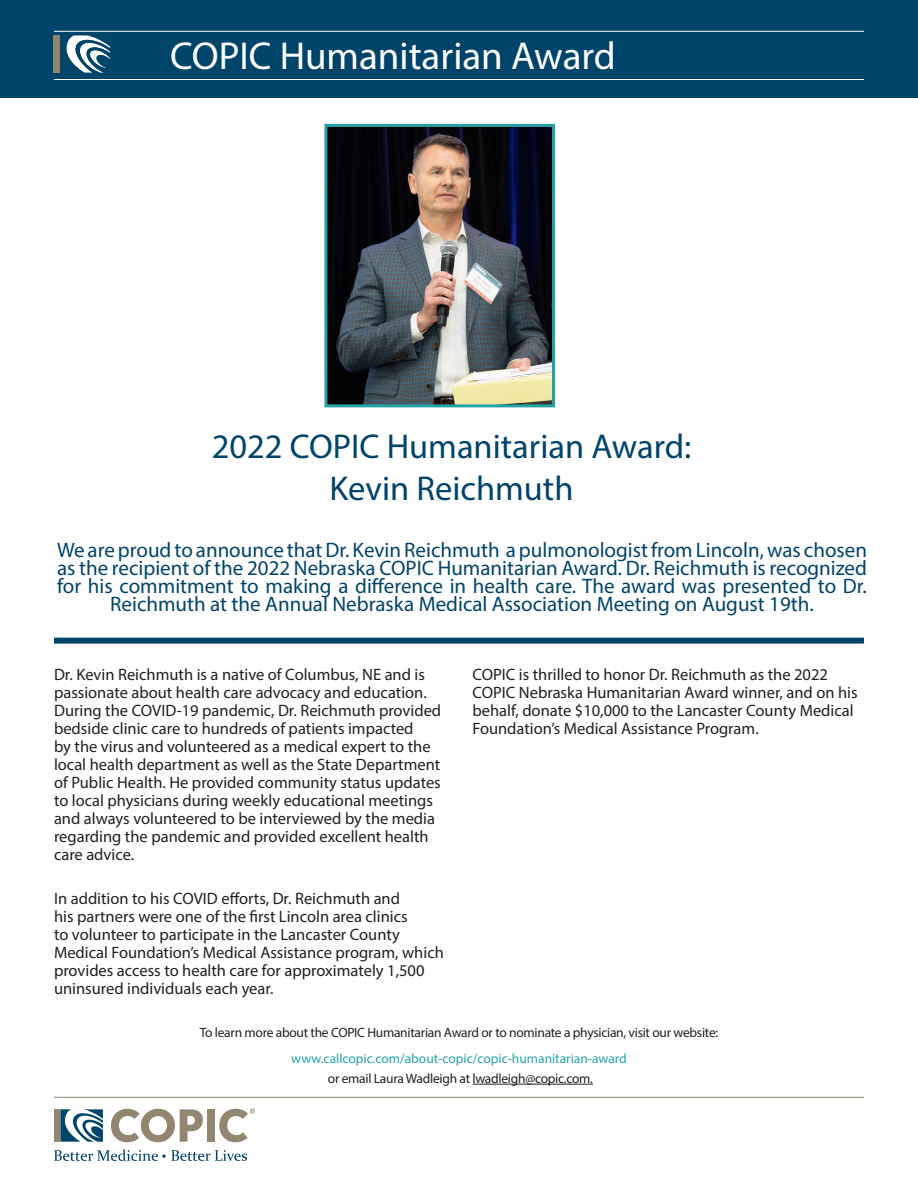
<style>
.page{position:relative;width:918px;height:1188px;background:#fff}
.page>*{position:absolute;margin:0;border:0;box-sizing:border-box;transform-origin:0 0}
.t1{font:39px "Myriad Pro";color:#fff}
.t2{font:34.5px "Myriad Pro";color:#00446a}
.Text{font:21px/18px "Myriad Pro";color:#00446a;text-align:center}
.Text-2{font:16.5px/18px "Myriad Pro";color:#231f20}
.Text-3{font:13.5px/19.5px "Myriad Pro";letter-spacing:-.005em;color:#26a3a4;text-align:center}
.Text-4{font:13.5px "Myriad Pro";letter-spacing:-.02em;color:#231f20}
.s1{color:#231f20}
</style>
<div class="page">
<div style="left:0;top:0;width:918px;height:97px;background:#00446a"></div>
<hr style="left:54px;top:79px;width:810px;height:1px;background:#fff">
<hr style="left:54px;top:31px;width:810px;height:1px;background:#fff">
<div style="left:54px;top:1109px;width:5px;height:33px;background:#938671"></div>
<svg style="left:54px;top:1149px;width:193px;height:12px"></svg>
<svg style="left:111px;top:1109px;width:92px;height:33px"></svg>
<div style="left:207px;top:1109px;width:8px;height:33px;background:#938671"></div>
<svg style="left:60px;top:1109px;width:43px;height:33px"></svg>
<svg style="left:219px;top:1109px;width:36px;height:33px"></svg>
<hr style="left:54px;top:1097px;width:810px;height:1px;background:#938671">
<img style="left:328px;top:128px;width:223px;height:275px">
<div style="left:324px;top:124px;width:231px;height:283px;border:3px solid #26a3a4"></div>
<div style="left:54px;top:638px;width:810px;height:6px;background:#00446a"></div>
<div style="left:54px;top:35px;width:6px;height:38px;background:#938671"></div>
<svg style="left:66px;top:35px;width:44px;height:38px"></svg>
<hr style="left:472px;top:1084px;width:121px;height:1px;background:#231f20">
<p class="t1" style="left:170px;top:32px;width:447px">COPIC Humanitarian Award</p>
<p class="t2" style="left:212px;top:425px;width:481px">2022 COPIC Humanitarian Award:</p>
<p class="t2" style="left:329px;top:467px;width:246px">Kevin Reichmuth</p>
<p class="Text" style="left:57px;top:540px;width:812px">We are proud to announce that Dr. Kevin Reichmuth a pulmonologist from Lincoln, was chosen as the recipient of the 2022 Nebraska COPIC Humanitarian Award. Dr. Reichmuth is recognized for his commitment to making a difference in health care. The award was presented to Dr.<br>Reichmuth at the Annual Nebraska Medical Association Meeting on August 19th.</p>
<p class="Text-2" style="left:54px;top:665px;width:389px">Dr. Kevin Reichmuth is a native of Columbus, NE and is passionate about health care advocacy and education.<br>During the COVID-19 pandemic, Dr. Reichmuth provided bedside clinic care to hundreds of patients impacted<br>by the virus and volunteered as a medical expert to the local health department as well as the State Department of Public Health. He provided community status updates to local physicians during weekly educational meetings and always volunteered to be interviewed by the media regarding the pandemic and provided excellent health care advice.</p>
<p class="Text-2" style="left:54px;top:889px;width:391px">In addition to his COVID efforts, Dr. Reichmuth and<br>his partners were one of the first Lincoln area clinics<br>to volunteer to participate in the Lancaster County Medical Foundation’s Medical Assistance program, which provides access to health care for approximately 1,500 uninsured individuals each year.</p>
<p class="Text-2" style="left:472px;top:665px;width:387px">COPIC is thrilled to honor Dr. Reichmuth as the 2022<br>COPIC Nebraska Humanitarian Award winner, and on his behalf, donate $10,000 to the Lancaster County Medical Foundation’s Medical Assistance Program.</p>
<p class="Text-4" style="left:200px;top:1024px;width:520px">To learn more about the COPIC Humanitarian Award or to nominate a physician, visit our website:</p>
<p class="Text-3" style="left:291px;top:1049px;width:337px">www.callcopic.com/about-copic/copic-humanitarian-award <span class="s1">or email Laura Wadleigh at lwadleigh@copic.com.</span></p>
</div>
